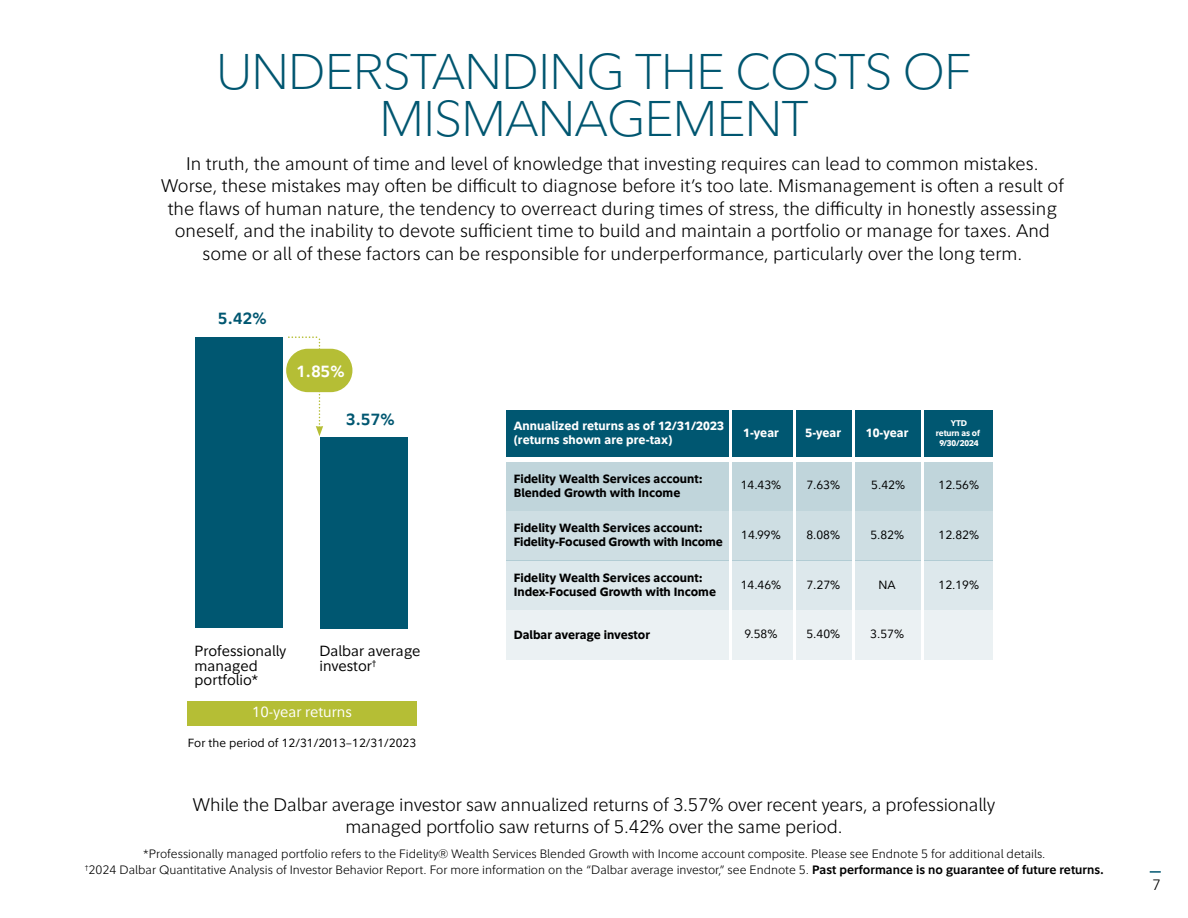
<style>
.page{position:relative;width:1188px;height:918px;background:#fff}
.page>*{position:absolute;margin:0;border:0;box-sizing:border-box;transform-origin:0 0}
.t1{font:200 49.5px/46.5px "Fidelity Sans 2.0";letter-spacing:-.025em;color:#005670;text-align:center}
.t2{font:300 18px/22.5px "Fidelity Sans 2.0";color:#000;text-align:center}
.t3{font:700 16.05px "Fidelity Sans 2.0";color:#005771}
.t4{font:700 16.05px "Fidelity Sans 2.0";color:#fff}
.t5{font:300 14.85px "Fidelity Sans 2.0";color:#000}
.t6{font:14.55px/14.5px "Fidelity Sans 2.0";color:#000}
.t7{font:14.55px "Fidelity Sans 2.0";color:#fff}
.t8{font:300 12px/16.5px "Fidelity Sans 2.0";color:#000;text-align:center}
.t9{font:800 11.7px/14.1px "Fidelity Sans 2.0";color:#000}
.t10{font:11.7px "Fidelity Sans 2.0";letter-spacing:.005em;color:#000}
.t11{font:800 11.7px/14.1px "Fidelity Sans 2.0";letter-spacing:.01em;color:#fff}
.t12{font:800 8.25px/9.9px "Fidelity Sans 2.0";letter-spacing:-.015em;color:#fff;text-align:center}
.s1{font-weight:700}
</style>
<div class="page">
<svg style="left:1150px;top:871px;width:11px;height:2px"></svg>
<div style="left:504px;top:411px;width:490px;height:46px;background:#005771"></div>
<div style="left:504px;top:461px;width:491px;height:50px;background:#c0d5db"></div>
<div style="left:504px;top:561px;width:491px;height:49px;background:#dde8ec"></div>
<div style="left:504px;top:511px;width:491px;height:49px;background:#cedee3"></div>
<div style="left:504px;top:610px;width:491px;height:50px;background:#ebf1f3"></div>
<div style="left:503px;top:457px;width:496px;height:5px;background:#fff"></div>
<hr style="left:729px;top:406px;width:2px;height:256px;background:#fff">
<hr style="left:793px;top:406px;width:2px;height:256px;background:#fff">
<hr style="left:921px;top:406px;width:3px;height:256px;background:#fff">
<hr style="left:994px;top:406px;width:2px;height:256px;background:#fff">
<hr style="left:503px;top:406px;width:2px;height:256px;background:#fff">
<hr style="left:852px;top:406px;width:3px;height:256px;background:#fff">
<svg style="left:288px;top:336px;width:35px;height:100px"></svg>
<div style="left:187px;top:701px;width:230px;height:25px;background:#b5be35"></div>
<div style="left:286px;top:349px;width:66px;height:43px;background:#b5be35;border-radius:22px"></div>
<div style="left:321px;top:437px;width:87px;height:191px;background:#005771"></div>
<div style="left:196px;top:338px;width:87px;height:290px;background:#005771"></div>
<h1 class="t1" style="left:216px;top:50px;width:757px">UNDERSTANDING THE COSTS OF<br>MISMANAGEMENT</h1>
<p class="t2" style="left:161px;top:152px;width:904px">In truth, the amount of time and level of knowledge that investing requires can lead to common mistakes.<br>Worse, these mistakes may often be difficult to diagnose before it’s too late. Mismanagement is often a result of the flaws of human nature, the tendency to overreact during times of stress, the difficulty in honestly assessing oneself, and the inability to devote sufficient time to build and maintain a portfolio or manage for taxes. And some or all of these factors can be responsible for underperformance, particularly over the long term.</p>
<p class="t3" style="left:218px;top:308px;width:50px">5.42%</p>
<p class="t4" style="left:296px;top:361px;width:50px">1.85%</p>
<p class="t3" style="left:346px;top:409px;width:50px">3.57%</p>
<p class="t6" style="left:195px;top:644px;width:94px">Professionally managed portfolio*</p>
<p class="t6" style="left:319px;top:644px;width:103px">Dalbar average investor<sup>†</sup></p>
<p class="t7" style="left:252px;top:703px;width:101px">10-year returns</p>
<p class="t10" style="left:188px;top:735px;width:230px">For the period of 12/31/2013–12/31/2023</p>
<p class="t12" style="left:936px;top:418px;width:46px">YTD<br>return as of<br>9/30/2024</p>
<p class="t11" style="left:514px;top:419px;width:212px">Annualized returns as of 12/31/2023 (returns shown are pre-tax)</p>
<p class="t11" style="left:743px;top:426px;width:37px">1-year</p>
<p class="t11" style="left:806px;top:426px;width:37px">5-year</p>
<p class="t11" style="left:866px;top:426px;width:44px">10-year</p>
<p class="t9" style="left:514px;top:471px;width:190px">Fidelity Wealth Services account:<br>Blended Growth with Income</p>
<p class="t10" style="left:741px;top:478px;width:42px">14.43%</p>
<p class="t10" style="left:806px;top:478px;width:35px">7.63%</p>
<p class="t10" style="left:871px;top:478px;width:35px">5.42%</p>
<p class="t10" style="left:939px;top:478px;width:42px">12.56%</p>
<p class="t10" style="left:741px;top:528px;width:41px">14.99%</p>
<p class="t10" style="left:806px;top:528px;width:35px">8.08%</p>
<p class="t10" style="left:870px;top:528px;width:35px">5.82%</p>
<p class="t10" style="left:939px;top:528px;width:42px">12.82%</p>
<p class="t9" style="left:514px;top:521px;width:211px">Fidelity Wealth Services account:<br>Fidelity-Focused Growth with Income</p>
<p class="t9" style="left:514px;top:570px;width:204px">Fidelity Wealth Services account:<br>Index-Focused Growth with Income</p>
<p class="t10" style="left:741px;top:577px;width:42px">14.46%</p>
<p class="t10" style="left:806px;top:577px;width:35px">7.27%</p>
<p class="t10" style="left:879px;top:577px;width:19px">NA</p>
<p class="t10" style="left:939px;top:577px;width:42px">12.19%</p>
<p class="t9" style="left:514px;top:627px;width:138px">Dalbar average investor</p>
<p class="t10" style="left:745px;top:627px;width:34px">9.58%</p>
<p class="t10" style="left:806px;top:627px;width:35px">5.40%</p>
<p class="t10" style="left:870px;top:627px;width:35px">3.57%</p>
<p class="t2" style="left:193px;top:794px;width:804px">While the Dalbar average investor saw annualized returns of 3.57% over recent years, a professionally managed portfolio saw returns of 5.42% over the same period.</p>
<p class="t8" style="left:85px;top:846px;width:1021px">*Professionally managed portfolio refers to the Fidelity® Wealth Services Blended Growth with Income account composite. Please see Endnote 5 for additional details.<br><sup>†</sup>2024 Dalbar Quantitative Analysis of Investor Behavior Report. For more information on the “Dalbar average investor,” see Endnote 5. <span class="s1">Past performance is no guarantee of future returns.</span></p>
<p class="t5" style="left:1152px;top:876px;width:10px">7</p>
</div>
